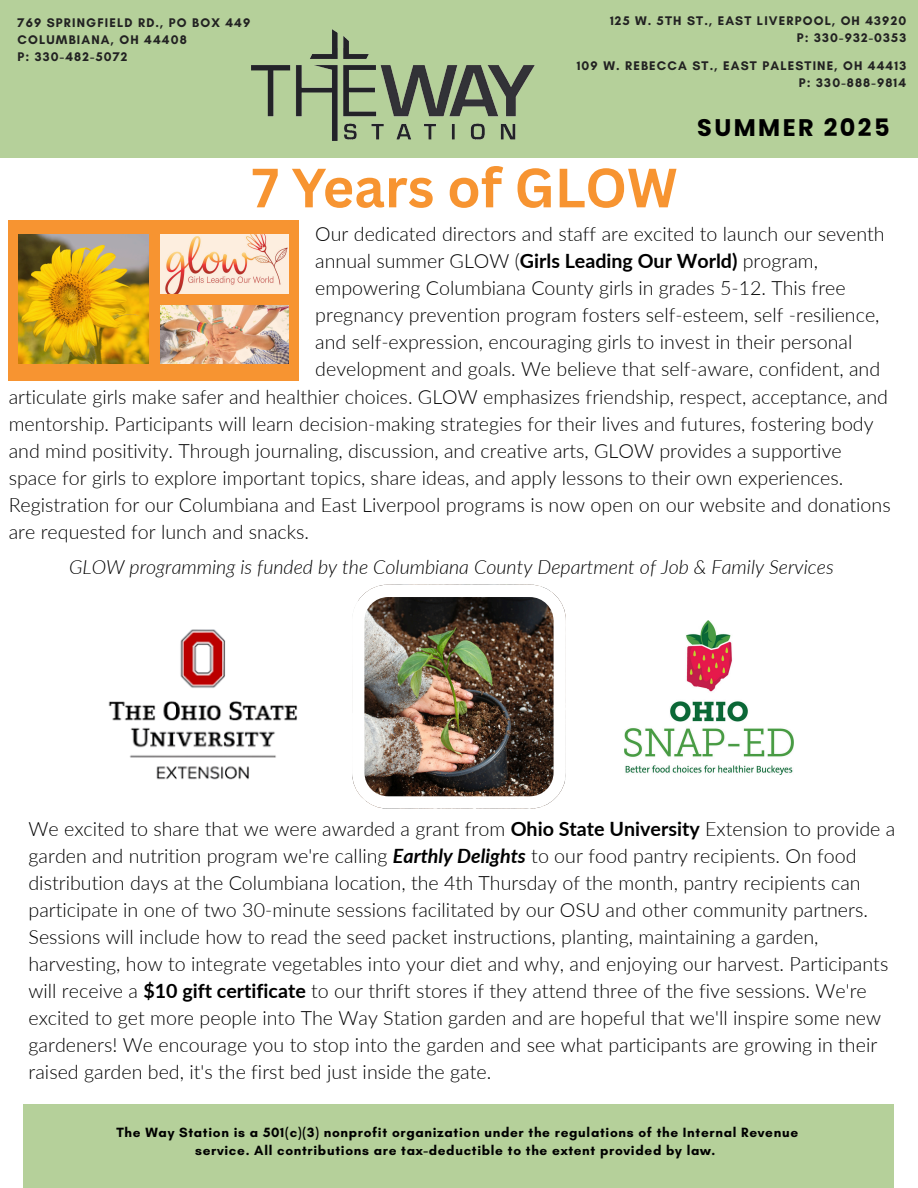
<style>
.page{position:relative;width:918px;height:1188px;background:#fff}
.page>*{position:absolute;margin:0;border:0;box-sizing:border-box;transform-origin:0 0}
.t1{font:700 54px "Canva Sans";color:#f79431}
.t2{font:700 24px "Poppins";letter-spacing:.1em;color:#000}
.t3{font:300 19.65px/27px "Lato";color:#000}
.t4{font:italic 300 19.65px "Lato";color:#000}
.t5{font:700 13.65px/18px "Glacial Indifference";letter-spacing:.05em;color:#000;text-align:center}
.t6{font:700 12.75px/17px "Glacial Indifference";letter-spacing:.09em;color:#222;text-align:right}
.s1{font-weight:700}
.s2{font-weight:700;font-style:italic}
</style>
<div class="page">
<div style="left:0;top:0;width:918px;height:158px;background:#b5d09a"></div>
<div style="left:24px;top:1104px;width:870px;height:84px;background:#b5d09a"></div>
<img style="left:252px;top:29px;width:282px;height:112px">
<img style="left:352px;top:585px;width:214px;height:224px">
<div style="left:9px;top:220px;width:290px;height:160px;background:#f79431"></div>
<img style="left:19px;top:235px;width:129px;height:129px">
<img style="left:161px;top:235px;width:128px;height:58px">
<img style="left:161px;top:305px;width:128px;height:59px">
<img style="left:624px;top:620px;width:170px;height:155px">
<img style="left:108px;top:629px;width:190px;height:151px">
<h3 class="t6" style="left:18px;top:14px;width:234px;text-align:left">769 SPRINGFIELD RD., PO BOX 449<br>COLUMBIANA, OH 44408<br>P: 330-482-5072</h3>
<h3 class="t6" style="left:610px;top:12px;width:298px">125 W. 5TH ST., EAST LIVERPOOL, OH 43920<br>P: 330-932-0353</h3>
<h3 class="t6" style="left:577px;top:57px;width:331px">109 W. REBECCA ST., EAST PALESTINE, OH 44413<br>P: 330-888-9814</h3>
<p class="t1" style="left:252px;top:150px;width:427px">7 Years of GLOW</p>
<h1 class="t2" style="left:697px;top:111px;width:194px">SUMMER 2025</h1>
<h4 class="t3" style="left:315px;top:220px;width:571px">Our dedicated directors and staff are excited to launch our seventh annual summer GLOW (<span class="s1">Girls Leading Our World)</span> program, empowering Columbiana County girls in grades 5-12. This free pregnancy prevention program fosters self-esteem, self -resilience, and self-expression, encouraging girls to invest in their personal development and goals. We believe that self-aware, confident, and</h4>
<p class="t3" style="left:9px;top:383px;width:884px">articulate girls make safer and healthier choices. GLOW emphasizes friendship, respect, acceptance, and mentorship. Participants will learn decision-making strategies for their lives and futures, fostering body and mind positivity. Through journaling, discussion, and creative arts, GLOW provides a supportive space for girls to explore important topics, share ideas, and apply lessons to their own experiences.<br>Registration for our Columbiana and East Liverpool programs is now open on our website and donations are requested for lunch and snacks.</p>
<h3 class="t4" style="left:69px;top:555px;width:766px">GLOW programming is funded by the Columbiana County Department of Job &amp; Family Services</h3>
<h2 class="t3" style="left:28px;top:815px;width:868px">We excited to share that we were awarded a grant from <span class="s1">Ohio State University</span> Extension to provide a garden and nutrition program we're calling <span class="s2">Earthly Delights</span> to our food pantry recipients. On food distribution days at the Columbiana location, the 4th Thursday of the month, pantry recipients can participate in one of two 30-minute sessions facilitated by our OSU and other community partners.<br>Sessions will include how to read the seed packet instructions, planting, maintaining a garden, harvesting, how to integrate vegetables into your diet and why, and enjoying our harvest. Participants will receive a <span class="s1">$10 gift certificate</span> to our thrift stores if they attend three of the five sessions. We're excited to get more people into The Way Station garden and are hopeful that we'll inspire some new gardeners! We encourage you to stop into the garden and see what participants are growing in their raised garden bed, it's the first bed just inside the gate.</h2>
<p class="t5" style="left:116px;top:1123px;width:683px">The Way Station is a 501(c)(3) nonprofit organization under the regulations of the Internal Revenue service. All contributions are tax-deductible to the extent provided by law.</p>
</div>
